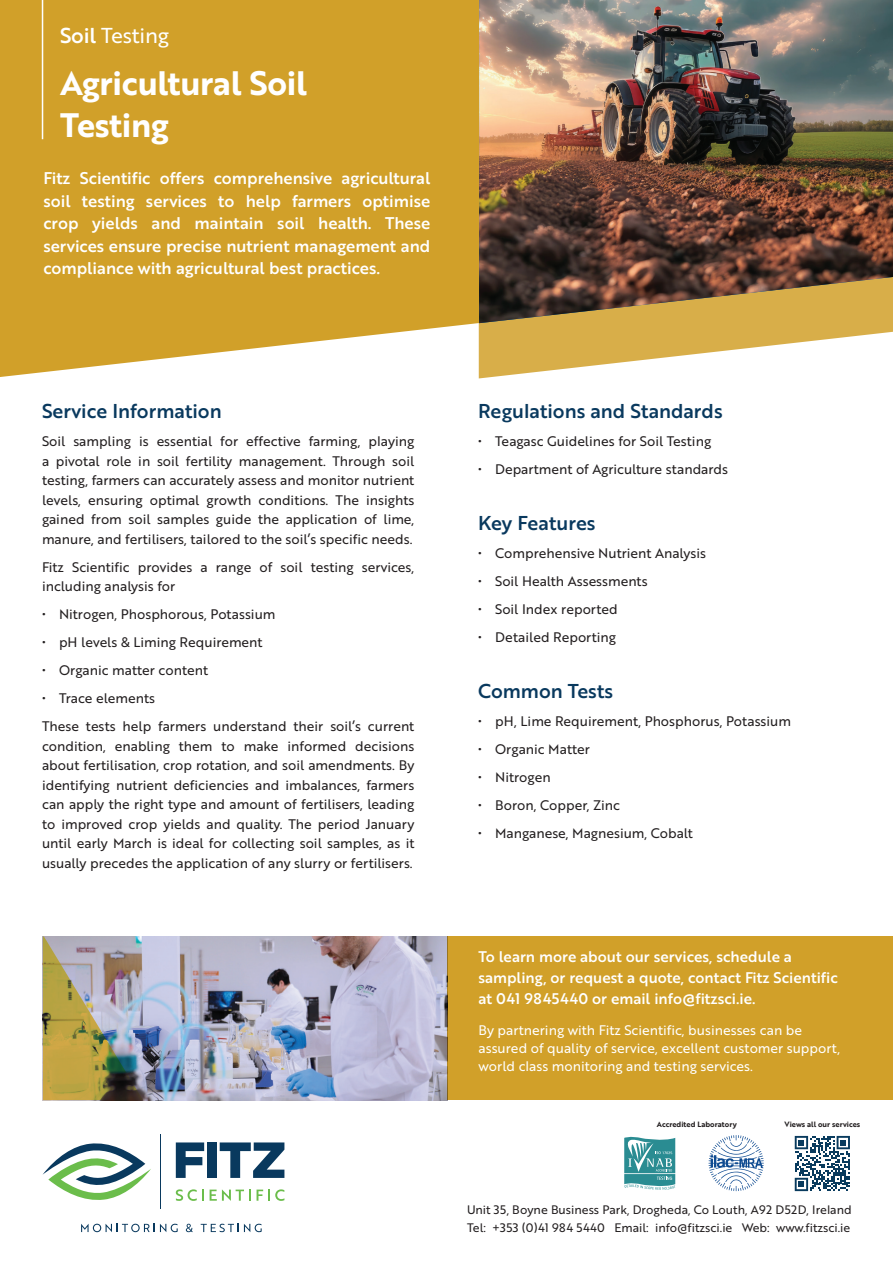
<style>
.page{position:relative;width:893px;height:1263px;background:#fff}
.page>*{position:absolute;margin:0;border:0;box-sizing:border-box;transform-origin:0 0}
.t1{font:33px/42px "Brother 1816 Bold";letter-spacing:-.01em;color:#fff}
.t2{font:21px "Brother 1816 Regular";letter-spacing:-.01em;color:#fff}
.t3{font:19.5px "Brother 1816 Medium";color:#09395e}
.t4{font:16.5px/22.5px "Brother 1816 Medium";color:#fff;text-align:justify}
.t5{font:15px/21px "Brother 1816 Medium";color:#fff}
.t6{font:13.5px/19.5px "Brother 1816 Regular";color:#231f20;text-align:justify}
.t7{font:13.5px/18px "Brother 1816 Regular";color:#fff}
.t8{font:12px/18px "Brother 1816 Regular";color:#231f20}
.t9{font:7.5px "Brother 1816 Bold";color:#231f20}
.s1{font-family:"Brother 1816 Medium"}
</style>
<div class="page">
<img style="left:143px;top:936px;width:304px;height:164px">
<div style="left:447px;top:936px;width:446px;height:164px;background:#d1a029"></div>
<img style="left:43px;top:936px;width:100px;height:164px">
<svg style="left:0;top:0;width:479px;height:378px;background:#d4a738"></svg>
<svg style="left:479px;top:323px;width:414px;height:55px;fill:#d8ae49"></svg>
<svg style="left:708px;top:1135px;width:56px;height:56px"></svg>
<svg style="left:624px;top:1137px;width:51px;height:53px;background:#61aaae"></svg>
<svg style="left:81px;top:1224px;width:97px;height:8px"></svg>
<svg style="left:186px;top:1224px;width:7px;height:8px"></svg>
<svg style="left:201px;top:1224px;width:61px;height:8px"></svg>
<svg style="left:43px;top:1143px;width:108px;height:57px"></svg>
<hr style="left:160px;top:1134px;width:1px;height:75px;background:#09395e">
<svg style="left:176px;top:1189px;width:28px;height:12px"></svg>
<svg style="left:210px;top:1189px;width:41px;height:12px"></svg>
<svg style="left:257px;top:1189px;width:27px;height:12px"></svg>
<svg style="left:176px;top:1142px;width:28px;height:36px"></svg>
<div style="left:207px;top:1142px;width:10px;height:36px;background:#09395e"></div>
<svg style="left:220px;top:1142px;width:64px;height:36px"></svg>
<svg style="left:795px;top:1136px;width:55px;height:55px"></svg>
<img style="left:479px;top:0;width:414px;height:323px">
<hr style="left:42px;top:0;width:1px;height:139px;background:#fff">
<h2 class="t2" style="left:60px;top:19px;width:111px"><span class="s1">Soil</span> Testing</h2>
<h1 class="t1" style="left:60px;top:61px;width:249px">Agricultural Soil<br>Testing</h1>
<p class="t4" style="left:43px;top:166px;width:388px">Fitz Scientific offers comprehensive agricultural soil testing services to help farmers optimise crop yields and maintain soil health. These services ensure precise nutrient management and compliance with agricultural best practices.</p>
<h3 class="t3" style="left:42px;top:396px;width:181px">Service Information</h3>
<p class="t6" style="left:42px;top:431px;width:374px">Soil sampling is essential for effective farming, playing a pivotal role in soil fertility management. Through soil testing, farmers can accurately assess and monitor nutrient levels, ensuring optimal growth conditions. The insights gained from soil samples guide the application of lime, manure, and fertilisers, tailored to the soil’s specific needs.</p>
<p class="t6" style="left:42px;top:556px;width:374px">Fitz Scientific provides a range of soil testing services, including analysis for</p>
<p class="t6" style="left:42px;top:604px;width:235px">• Nitrogen, Phosphorous, Potassium</p>
<p class="t6" style="left:42px;top:632px;width:222px">• pH levels &amp; Liming Requirement</p>
<p class="t6" style="left:42px;top:660px;width:167px">• Organic matter content</p>
<p class="t6" style="left:42px;top:684px;width:374px;line-height:28px">• Trace elements<br>These tests help farmers understand their soil’s current</p>
<p class="t6" style="left:42px;top:735px;width:374px">condition, enabling them to make informed decisions about fertilisation, crop rotation, and soil amendments. By identifying nutrient deficiencies and imbalances, farmers can apply the right type and amount of fertilisers, leading to improved crop yields and quality. The period January until early March is ideal for collecting soil samples, as it usually precedes the application of any slurry or fertilisers.</p>
<h3 class="t3" style="left:478px;top:396px;width:246px">Regulations and Standards</h3>
<p class="t6" style="left:478px;top:431px;width:235px">• Teagasc Guidelines for Soil Testing</p>
<p class="t6" style="left:478px;top:459px;width:252px">• Department of Agriculture standards</p>
<h3 class="t3" style="left:478px;top:508px;width:119px">Key Features</h3>
<p class="t6" style="left:478px;top:543px;width:229px">• Comprehensive Nutrient Analysis</p>
<p class="t6" style="left:478px;top:571px;width:171px">• Soil Health Assessments</p>
<p class="t6" style="left:478px;top:599px;width:141px">• Soil Index reported</p>
<p class="t6" style="left:478px;top:627px;width:139px">• Detailed Reporting</p>
<h3 class="t3" style="left:478px;top:676px;width:137px">Common Tests</h3>
<p class="t6" style="left:478px;top:711px;width:314px">• pH, Lime Requirement, Phosphorus, Potassium</p>
<p class="t6" style="left:478px;top:739px;width:113px">• Organic Matter</p>
<p class="t6" style="left:478px;top:767px;width:74px">• Nitrogen</p>
<p class="t6" style="left:478px;top:795px;width:144px">• Boron, Copper, Zinc</p>
<p class="t6" style="left:478px;top:823px;width:216px">• Manganese, Magnesium, Cobalt</p>
<p class="t5" style="left:478px;top:946px;width:361px">To learn more about our services, schedule a sampling, or request a quote, contact Fitz Scientific at 041 9845440 or email info@fitzsci.ie.</p>
<p class="t7" style="left:478px;top:1021px;width:363px">By partnering with Fitz Scientific, businesses can be assured of quality of service, excellent customer support, world class monitoring and testing services.</p>
<p class="t9" style="left:657px;top:1119px;width:81px">Accredited Laboratory</p>
<p class="t9" style="left:784px;top:1119px;width:77px">Views all our services</p>
<p class="t8" style="left:467px;top:1200px;width:386px">Unit 35, Boyne Business Park, Drogheda, Co Louth, A92 D52D, Ireland<br>Tel: +353 (0)41 984 5440 Email: info@fitzsci.ie Web: www.fitzsci.ie</p>
</div>
